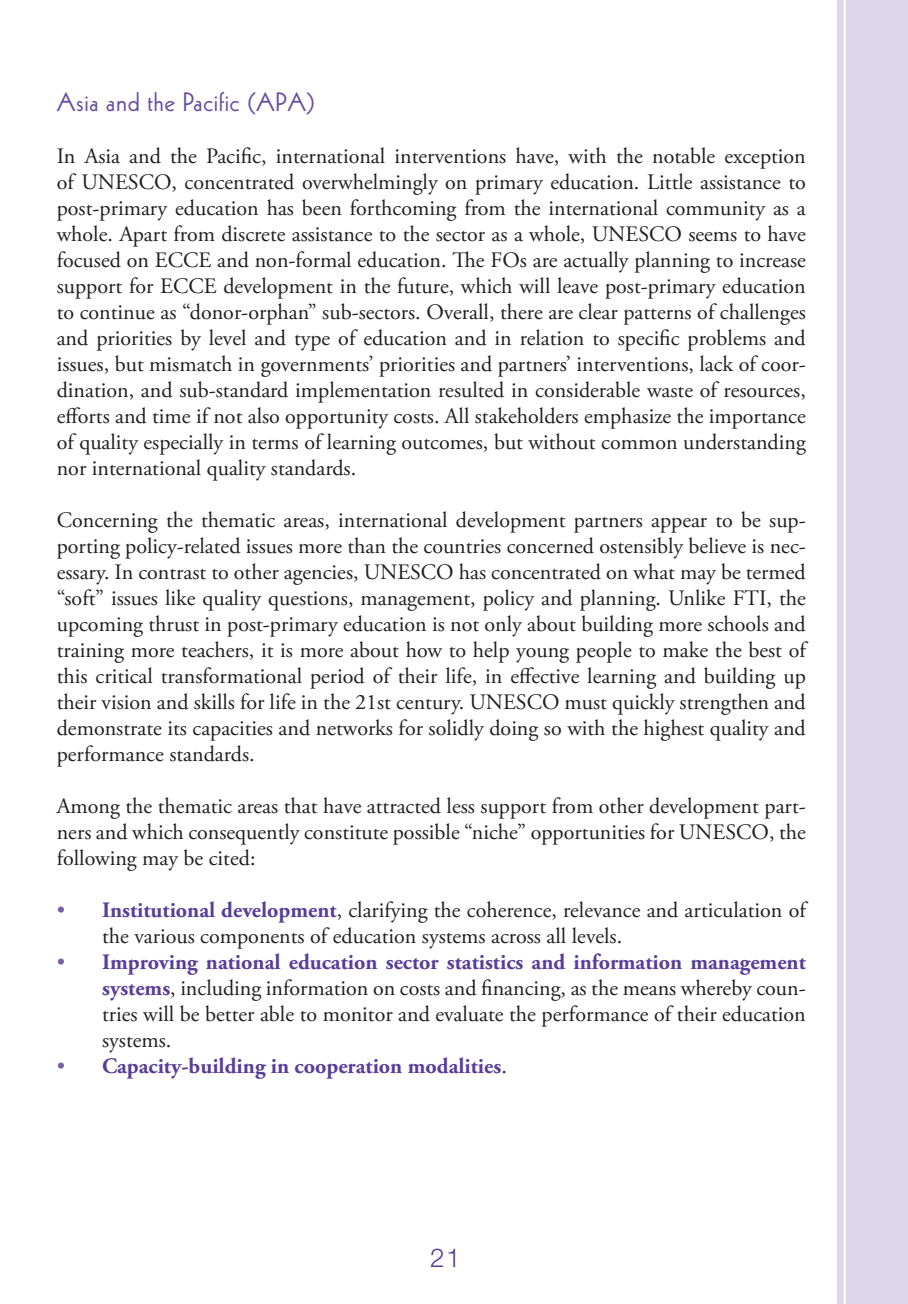
<style>
.page{position:relative;width:908px;height:1304px;background:#fff}
.page>*{position:absolute;margin:0;border:0;box-sizing:border-box;transform-origin:0 0}
.t1{font:26px "Kabel LT";letter-spacing:.025em;color:#664ea0}
.t2{font:300 26px "Helvetica Neue LT";color:#593e99}
.t3{font:22px/26px "Adobe Garamond Pro";color:#231f20;text-align:justify}
.t4{font:700 22px "Adobe Garamond Pro";color:#593e99}
.s1{color:#735ea8}
.s2{font-weight:700;color:#593e99}
.s3{font-weight:400;color:#735ea8}
.s4{font-weight:400;color:#231f20}
</style>
<div class="page">
<div style="left:836px;top:0;width:71px;height:1304px;background:#dcd7eb"></div>
<svg style="left:843px;top:0;width:3px;height:1304px"></svg>
<p class="t1" style="left:57px;top:92px;width:260px">Asia and the Pacific (APA)</p>
<p class="t3" style="left:57px;top:145px;width:750px">In Asia and the Pacific, international interventions have, with the notable exception of UNESCO, concentrated overwhelmingly on primary education. Little assistance to post-primary education has been forthcoming from the international community as a whole. Apart from discrete assistance to the sector as a whole, UNESCO seems to have focused on ECCE and non-formal education. The FOs are actually planning to increase support for ECCE development in the future, which will leave post-primary education to continue as “donor-orphan” sub-sectors. Overall, there are clear patterns of challenges and priorities by level and type of education and in relation to specific problems and issues, but mismatch in governments’ priorities and partners’ interventions, lack of coor&shy;dination, and sub-standard implementation resulted in considerable waste of resources, efforts and time if not also opportunity costs. All stakeholders emphasize the importance of quality especially in terms of learning outcomes, but without common understanding nor international quality standards.</p>
<p class="t3" style="left:57px;top:509px;width:750px">Concerning the thematic areas, international development partners appear to be sup&shy;porting policy-related issues more than the countries concerned ostensibly believe is nec&shy;essary. In contrast to other agencies, UNESCO has concentrated on what may be termed “soft” issues like quality questions, management, policy and planning. Unlike FTI, the upcoming thrust in post-primary education is not only about building more schools and training more teachers, it is more about how to help young people to make the best of this critical transformational period of their life, in effective learning and building up their vision and skills for life in the 21st century. UNESCO must quickly strengthen and demonstrate its capacities and networks for solidly doing so with the highest quality and performance standards.</p>
<p class="t3" style="left:57px;top:795px;width:750px">Among the thematic areas that have attracted less support from other development part&shy;ners and which consequently constitute possible “niche” opportunities for UNESCO, the following may be cited:</p>
<p class="t3" style="left:102px;top:899px;width:704px;text-indent:-45px"><span class="s1">•</span> <span class="s2">Institutional development</span>, clarifying the coherence, relevance and articulation of the various components of education systems across all levels.</p>
<p class="t3" style="left:102px;top:951px;width:705px;text-indent:-45px"><span class="s1">•</span> <span class="s2">Improving national education sector statistics and information management systems</span>, including information on costs and financing, as the means whereby coun&shy;tries will be better able to monitor and evaluate the performance of their education systems.</p>
<p class="t4" style="left:57px;top:1057px;width:451px"><span class="s3">•</span> Capacity-building in cooperation modalities<span class="s4">.</span></p>
<p class="t2" style="left:430px;top:1249px;width:32px">21</p>
</div>
